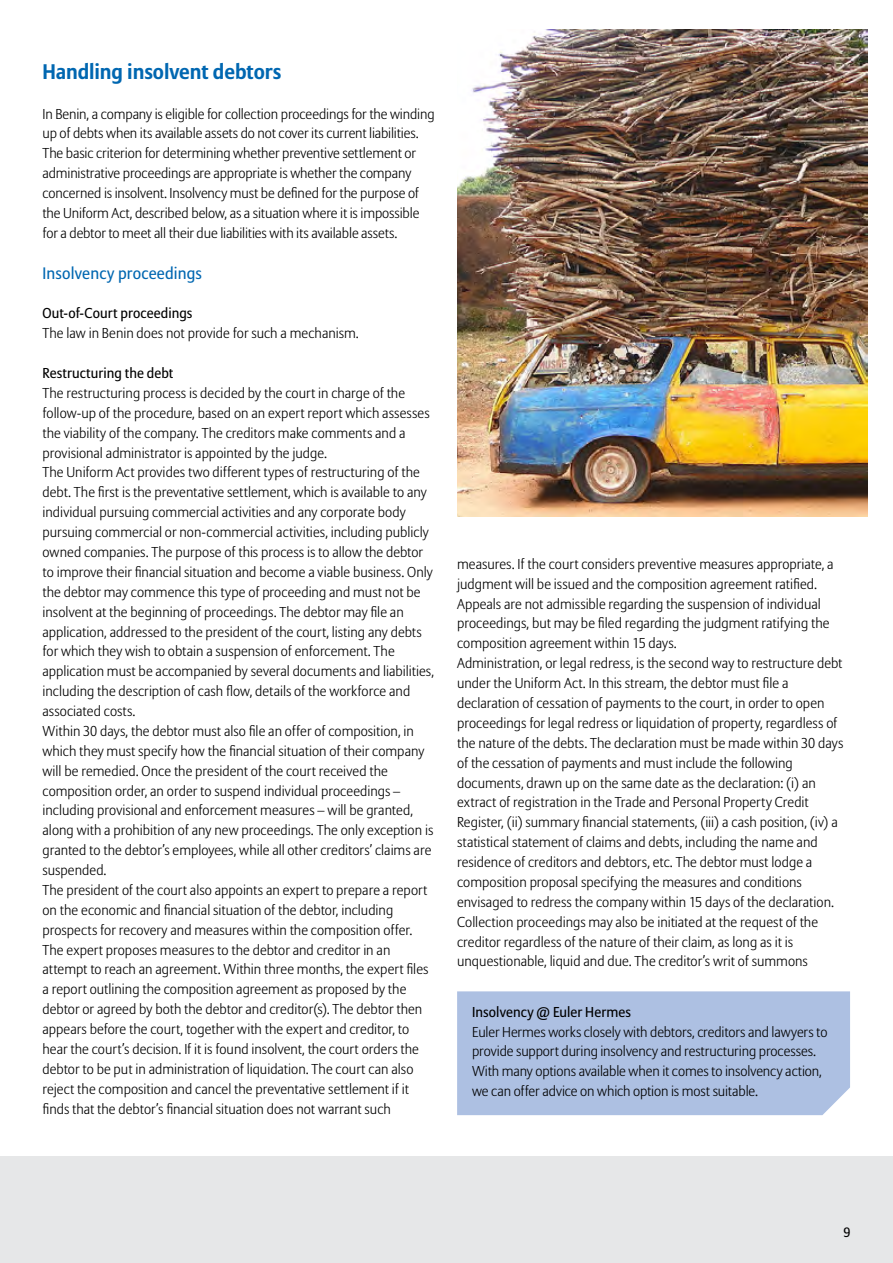
<style>
.page{position:relative;width:893px;height:1263px;background:#fff}
.page>*{position:absolute;margin:0;border:0;box-sizing:border-box;transform-origin:0 0}
.t1{font:700 21px "Allianz Sans";letter-spacing:-.005em;color:#0067b1}
.t2{font:16.5px "Allianz Sans";letter-spacing:.01em;color:#0067b1}
.t3{font:300 14.25px/20px "Allianz Sans";color:#000}
.t4{font:14.25px "Allianz Sans";letter-spacing:.005em;color:#000}
.t5{font:13.5px "Allianz Sans";color:#000}
</style>
<div class="page">
<div style="left:0;top:1156px;width:893px;height:107px;background:#e6e7e8"></div>
<div style="left:457px;top:991px;width:393px;height:124px;background:#adc0e2"></div>
<img style="left:457px;top:29px;width:410px;height:488px">
<h1 class="t1" style="left:43px;top:58px;width:240px">Handling insolvent debtors</h1>
<p class="t3" style="left:43px;top:104px;width:394px">In Benin, a company is eligible for collection proceedings for the winding up of debts when its available assets do not cover its current liabilities.<br>The basic criterion for determining whether preventive settlement or administrative proceedings are appropriate is whether the company concerned is insolvent. Insolvency must be defined for the purpose of the Uniform Act, described below, as a situation where it is impossible for a debtor to meet all their due liabilities with its available assets.</p>
<p class="t2" style="left:43px;top:263px;width:161px">Insolvency proceedings</p>
<p class="t4" style="left:43px;top:305px;width:151px">Out-of-Court proceedings</p>
<p class="t3" style="left:43px;top:324px;width:318px">The law in Benin does not provide for such a mechanism.</p>
<p class="t4" style="left:43px;top:364px;width:132px">Restructuring the debt</p>
<p class="t3" style="left:43px;top:384px;width:393px">The restructuring process is decided by the court in charge of the follow-up of the procedure, based on an expert report which assesses the viability of the company. The creditors make comments and a provisional administrator is appointed by the judge.<br>The Uniform Act provides two different types of restructuring of the debt. The first is the preventative settlement, which is available to any individual pursuing commercial activities and any corporate body pursuing commercial or non-commercial activities, including publicly owned companies. The purpose of this process is to allow the debtor to improve their financial situation and become a viable business. Only the debtor may commence this type of proceeding and must not be insolvent at the beginning of proceedings. The debtor may file an application, addressed to the president of the court, listing any debts for which they wish to obtain a suspension of enforcement. The application must be accompanied by several documents and liabilities, including the description of cash flow, details of the workforce and associated costs.<br>Within 30 days, the debtor must also file an offer of composition, in which they must specify how the financial situation of their company will be remedied. Once the president of the court received the composition order, an order to suspend individual proceedings – including provisional and enforcement measures – will be granted, along with a prohibition of any new proceedings. The only exception is granted to the debtor’s employees, while all other creditors’ claims are suspended.<br>The president of the court also appoints an expert to prepare a report on the economic and financial situation of the debtor, including prospects for recovery and measures within the composition offer.<br>The expert proposes measures to the debtor and creditor in an attempt to reach an agreement. Within three months, the expert files a report outlining the composition agreement as proposed by the debtor or agreed by both the debtor and creditor(s). The debtor then appears before the court, together with the expert and creditor, to hear the court’s decision. If it is found insolvent, the court orders the debtor to be put in administration of liquidation. The court can also reject the composition and cancel the preventative settlement if it finds that the debtor’s financial situation does not warrant such</p>
<p class="t3" style="left:457px;top:554px;width:388px">measures. If the court considers preventive measures appropriate, a judgment will be issued and the composition agreement ratified.<br>Appeals are not admissible regarding the suspension of individual proceedings, but may be filed regarding the judgment ratifying the composition agreement within 15 days.<br>Administration, or legal redress, is the second way to restructure debt under the Uniform Act. In this stream, the debtor must file a declaration of cessation of payments to the court, in order to open proceedings for legal redress or liquidation of property, regardless of the nature of the debts. The declaration must be made within 30 days of the cessation of payments and must include the following documents, drawn up on the same date as the declaration: (i) an extract of registration in the Trade and Personal Property Credit Register, (ii) summary financial statements, (iii) a cash position, (iv) a statistical statement of claims and debts, including the name and residence of creditors and debtors, etc. The debtor must lodge a composition proposal specifying the measures and conditions envisaged to redress the company within 15 days of the declaration.<br>Collection proceedings may also be initiated at the request of the creditor regardless of the nature of their claim, as long as it is unquestionable, liquid and due. The creditor’s writ of summons</p>
<p class="t4" style="left:472px;top:1003px;width:160px">Insolvency @ Euler Hermes</p>
<p class="t3" style="left:472px;top:1022px;width:357px">Euler Hermes works closely with debtors, creditors and lawyers to provide support during insolvency and restructuring processes.<br>With many options available when it comes to insolvency action, we can offer advice on which option is most suitable.</p>
<p class="t5" style="left:843px;top:1224px;width:9px">9</p>
</div>
